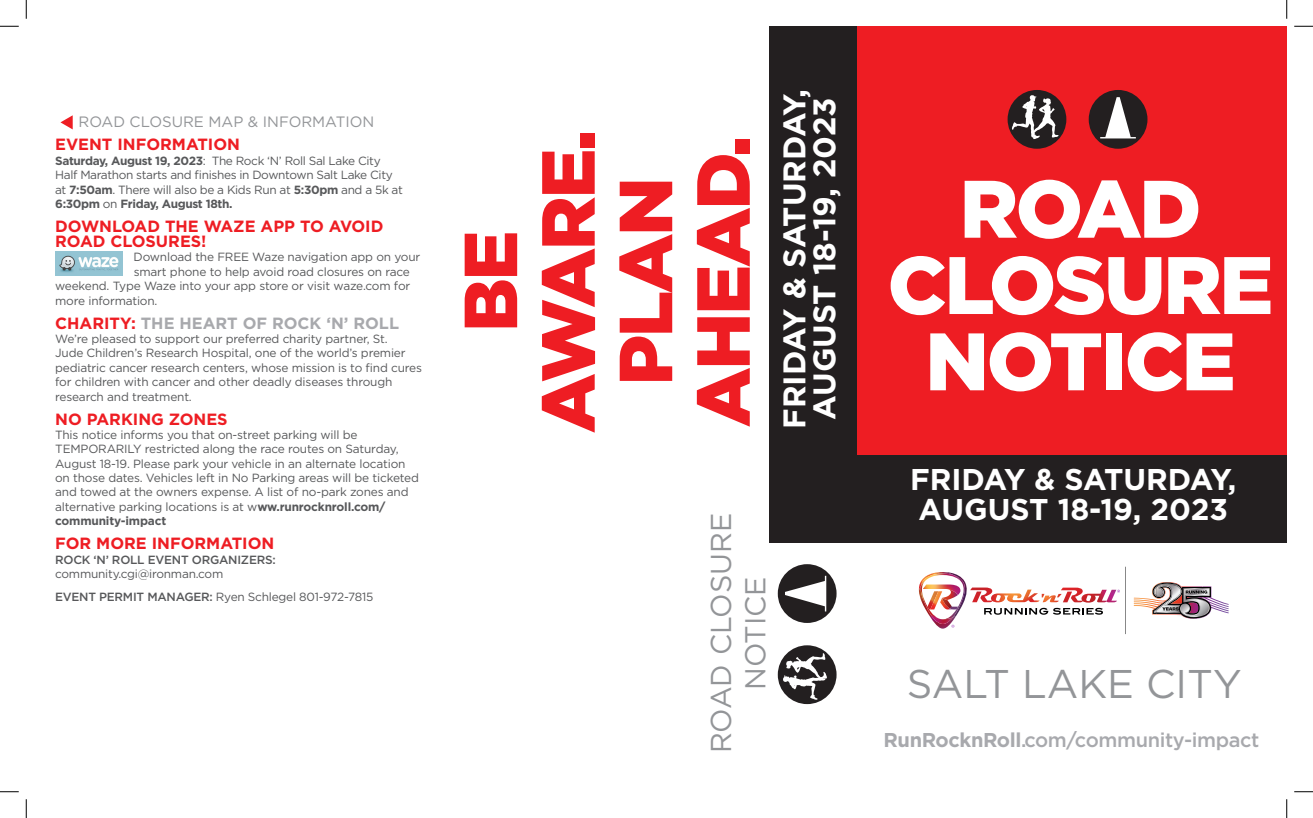
<style>
.page{position:relative;width:1313px;height:818px;background:#fff}
.page>*{position:absolute;margin:0;border:0;box-sizing:border-box;transform-origin:0 0}
.t1{font:900 81.25px "Gotham";letter-spacing:-.03em;color:#fff}
.t2{font:900 75px/77.5px "Gotham";letter-spacing:-.03em;color:#ee1d23;text-align:center}
.t3{font:40px "Gotham";color:#939598}
.t4{font:700 31.25px/30px "Gotham";color:#fff}
.t5{font:700 30px/30px "Gotham";color:#fff}
.t6{font:28.75px "Gotham";color:#939598}
.t7{font:500 20px "Gotham";letter-spacing:-.02em;color:#a8a9ad}
.t8{font:700 16.25px/15px "Gotham";color:#ee1d23}
.t9{font:700 16.25px "Gotham";color:#a8a9ad}
.t10{font:15px "Gotham";color:#939598}
.t11{font:11.88px/14.4px "Gotham";letter-spacing:-.015em;color:#57585a}
.t12{font:500 11.88px/14.4px "Gotham";letter-spacing:-.02em;color:#57585a}
.s1{font-weight:700}
.s2{color:#ee1d23}
.s3{font-weight:400}
.s4{font-weight:500}
</style>
<div class="page">
<img style="left:55px;top:252px;width:67px;height:23px">
<svg style="left:60px;top:115px;width:13px;height:14px"></svg>
<div style="left:857px;top:26px;width:429px;height:439px;background:#ee1d23"></div>
<div style="left:769px;top:455px;width:517px;height:87px;background:#231f20"></div>
<div style="left:769px;top:26px;width:88px;height:516px;background:#231f20"></div>
<div style="left:1007px;top:90px;width:59px;height:59px;background:#231f20;border-radius:50%"></div>
<div style="left:1088px;top:90px;width:59px;height:59px;background:#231f20;border-radius:50%"></div>
<svg style="left:1012px;top:95px;width:46px;height:44px"></svg>
<svg style="left:1100px;top:97px;width:35px;height:41px"></svg>
<div style="left:777px;top:645px;width:59px;height:59px;background:#231f20;border-radius:50%"></div>
<div style="left:777px;top:564px;width:59px;height:59px;background:#231f20;border-radius:50%"></div>
<svg style="left:783px;top:653px;width:44px;height:46px"></svg>
<svg style="left:785px;top:575px;width:41px;height:36px"></svg>
<img style="left:1187px;top:618px;width:14px;height:1px">
<svg style="left:1152px;top:582px;width:58px;height:36px"></svg>
<svg style="left:970px;top:566px;width:156px;height:68px"></svg>
<img style="left:964px;top:580px;width:2px;height:22px">
<img style="left:919px;top:572px;width:45px;height:56px">
<svg style="left:0;top:25px;width:19px;height:2px"></svg>
<svg style="left:1294px;top:25px;width:18px;height:2px"></svg>
<svg style="left:0;top:791px;width:19px;height:1px"></svg>
<svg style="left:1294px;top:791px;width:18px;height:1px"></svg>
<svg style="left:25px;top:0;width:2px;height:19px"></svg>
<svg style="left:25px;top:799px;width:2px;height:19px"></svg>
<svg style="left:1286px;top:0;width:1px;height:19px"></svg>
<svg style="left:1286px;top:799px;width:1px;height:19px"></svg>
<p class="t10" style="left:79px;top:112px;width:297px">ROAD CLOSURE MAP &amp; INFORMATION</p>
<p class="t8" style="left:55px;top:137px;width:186px">EVENT INFORMATION</p>
<p class="t11" style="left:55px;top:153px;width:349px"><span class="s1">Saturday, August 19, 2023</span>: The Rock ‘N’ Roll Sal Lake City Half Marathon starts and finishes in Downtown Salt Lake City at <span class="s1">7:50am</span>. There will also be a Kids Run at <span class="s1">5:30pm</span> and a 5k at <span class="s1">6:30pm</span> on <span class="s1">Friday, August 18th.</span></p>
<p class="t8" style="left:55px;top:219px;width:330px">DOWNLOAD THE WAZE APP TO AVOID<br>ROAD CLOSURES!</p>
<p class="t11" style="left:134px;top:250px;width:288px">Download the FREE Waze navigation app on your</p>
<p class="t11" style="left:134px;top:264px;width:278px">smart phone to help avoid road closures on race</p>
<p class="t11" style="left:55px;top:278px;width:357px">weekend. Type Waze into your app store or visit waze.com for</p>
<p class="t11" style="left:55px;top:293px;width:104px">more information.</p>
<p class="t9" style="left:55px;top:312px;width:345px"><span class="s2">CHARITY:</span> THE HEART OF ROCK ‘N’ ROLL</p>
<p class="t11" style="left:55px;top:331px;width:368px">We’re pleased to support our preferred charity partner, St.<br>Jude Children’s Research Hospital, one of the world’s premier pediatric cancer research centers, whose mission is to find cures for children with cancer and other deadly diseases through research and treatment.</p>
<p class="t8" style="left:55px;top:411px;width:174px">NO PARKING ZONES</p>
<p class="t11" style="left:55px;top:427px;width:365px">This notice informs you that on-street parking will be TEMPORARILY restricted along the race routes on Saturday, August 18-19. Please park your vehicle in an alternate location on those dates. Vehicles left in No Parking areas will be ticketed and towed at the owners expense. A list of no-park zones and alternative parking locations is at w<span class="s1">ww.runrocknroll.com/ community-impact</span></p>
<p class="t8" style="left:55px;top:536px;width:221px">FOR MORE INFORMATION</p>
<p class="t12" style="left:55px;top:552px;width:222px">ROCK ‘N’ ROLL EVENT ORGANIZERS: <span class="s3">community.cgi@ironman.com</span></p>
<p class="t11" style="left:55px;top:589px;width:320px"><span class="s4">EVENT PERMIT MANAGER:</span> Ryen Schlegel 801-972-7815</p>
<p class="t2" style="left:451px;top:332px;width:103px;rotate:-90deg">BE</p>
<p class="t2" style="left:528px;top:433px;width:305px;rotate:-90deg">AWARE.</p>
<p class="t2" style="left:606px;top:427px;width:293px;rotate:-90deg">PLAN<br>AHEAD.</p>
<p class="t4" style="left:779px;top:428px;width:341px;rotate:-90deg">FRIDAY &amp; SATURDAY,<br>AUGUST 18-19, 2023</p>
<p class="t6" style="left:702px;top:753px;width:242px;rotate:-90deg">ROAD CLOSURE</p>
<p class="t6" style="left:737px;top:689px;width:115px;rotate:-90deg">NOTICE</p>
<p class="t1" style="left:959px;top:153px;width:243px">ROAD</p>
<p class="t1" style="left:887px;top:229px;width:387px">CLOSURE</p>
<p class="t1" style="left:925px;top:305px;width:312px">NOTICE</p>
<p class="t5" style="left:910px;top:464px;width:328px">FRIDAY &amp; SATURDAY,<br>AUGUST 18-19, 2023</p>
<p class="t3" style="left:906px;top:658px;width:336px">SALT LAKE CITY</p>
<p class="t7" style="left:883px;top:726px;width:377px"><span class="s1">RunRocknRoll</span>.com/community-impact</p>
</div>
